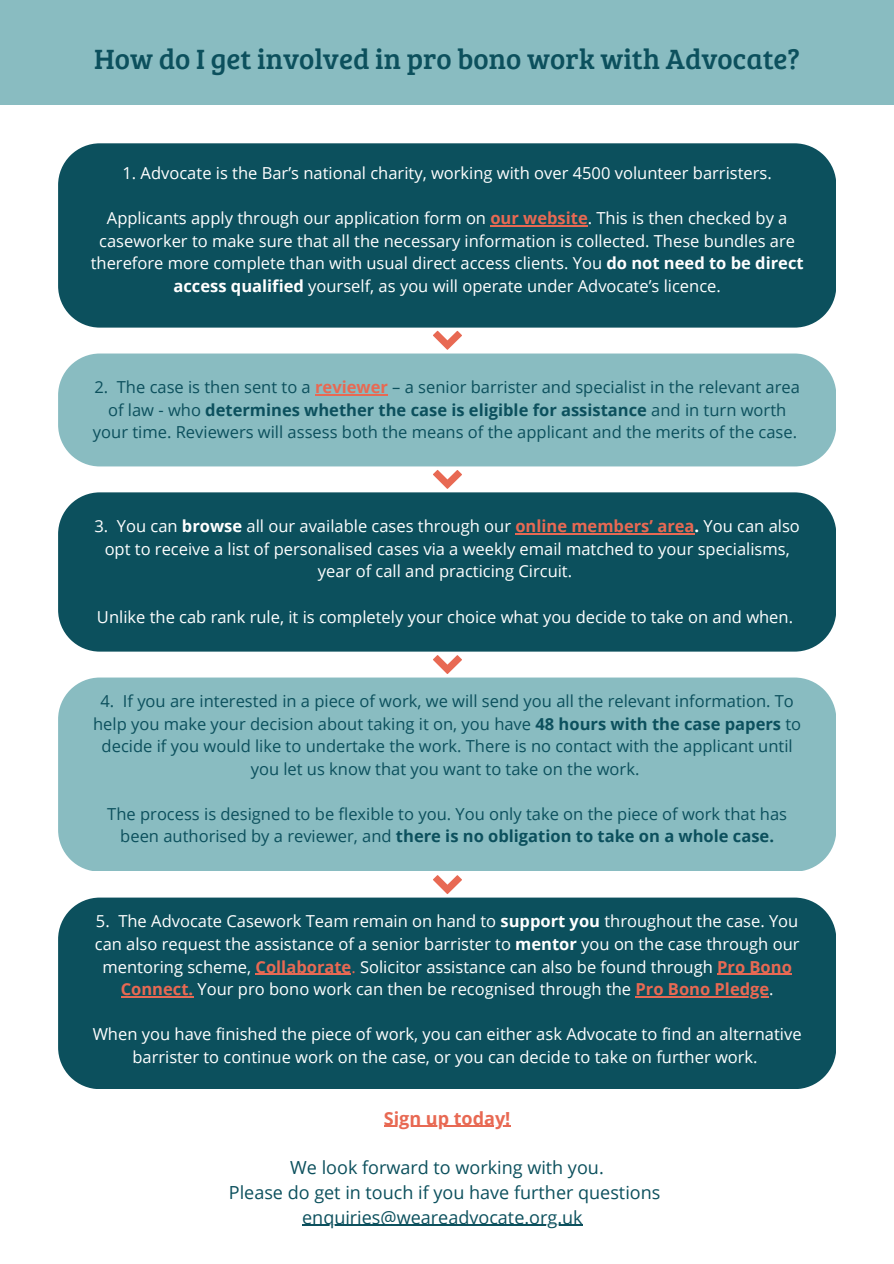
<style>
.page{position:relative;width:894px;height:1264px;background:#fff}
.page>*{position:absolute;margin:0;border:0;box-sizing:border-box;transform-origin:0 0}
.t1{font:28.8px "Bree Serif";color:#0c505d}
.t2{font:18px "Open Sans";color:#0c505d}
.t3{font:700 18px "Open Sans";color:#e86953}
.t4{font:16.5px/22.5px "Open Sans";color:#fff;text-align:center}
.t5{font:16.5px/22.5px "Open Sans";color:#0c505d;text-align:center}
.s1{font-weight:700;color:#e86953}
.s2{font-weight:700}
.s3{color:#e86953}
</style>
<div class="page">
<div style="left:58px;top:143px;width:777px;height:184px;background:#0c505d"></div>
<div style="left:58px;top:353px;width:777px;height:113px;background:#89bcc1"></div>
<div style="left:58px;top:492px;width:777px;height:159px;background:#0c505d"></div>
<div style="left:58px;top:677px;width:777px;height:194px;background:#89bcc1"></div>
<div style="left:58px;top:897px;width:777px;height:192px;background:#0c505d"></div>
<div style="left:0;top:0;width:893px;height:105px;background:#89bcc1"></div>
<svg style="left:433px;top:331px;width:29px;height:19px"></svg>
<svg style="left:433px;top:470px;width:29px;height:19px"></svg>
<svg style="left:433px;top:655px;width:29px;height:19px"></svg>
<svg style="left:433px;top:875px;width:29px;height:19px"></svg>
<hr style="left:490px;top:225px;width:97px;height:1px;background:#e86953">
<hr style="left:322px;top:394px;width:66px;height:1px;background:#e86953">
<hr style="left:515px;top:533px;width:179px;height:1px;background:#e86953">
<hr style="left:255px;top:973px;width:96px;height:1px;background:#e86953">
<hr style="left:717px;top:973px;width:74px;height:1px;background:#e86953">
<hr style="left:121px;top:996px;width:72px;height:1px;background:#e86953">
<hr style="left:635px;top:996px;width:134px;height:1px;background:#e86953">
<hr style="left:383px;top:1125px;width:127px;height:1px;background:#e86953">
<hr style="left:302px;top:1224px;width:280px;height:1px;background:#0c505d">
<p class="t1" style="left:94px;top:38px;width:707px">How do I get involved in pro bono work with Advocate?</p>
<p class="t4" style="left:122px;top:162px;width:650px">1. Advocate is the Bar’s national charity, working with over 4500 volunteer barristers.</p>
<p class="t4" style="left:91px;top:207px;width:714px">Applicants apply through our application form on <span class="s1">our website</span>. This is then checked by a caseworker to make sure that all the necessary information is collected. These bundles are therefore more complete than with usual direct access clients. You <span class="s2">do not need to be direct access qualified</span> yourself, as you will operate under Advocate’s licence.</p>
<p class="t5" style="left:93px;top:375px;width:708px">2. The case is then sent to a <span class="s1">reviewer</span> – a senior barrister and specialist in the relevant area of law - who <span class="s2">determines whether the case is eligible for assistance</span> and in turn worth your time. Reviewers will assess both the means of the applicant and the merits of the case.</p>
<p class="t4" style="left:94px;top:514px;width:706px">3. You can <span class="s2">browse</span> all our available cases through our <span class="s1">online members’ area</span><span class="s2">.</span> You can also opt to receive a list of personalised cases via a weekly email matched to your specialisms, year of call and practicing Circuit.</p>
<p class="t4" style="left:97px;top:605px;width:697px">Unlike the cab rank rule, it is completely your choice what you decide to take on and when.</p>
<p class="t5" style="left:93px;top:689px;width:709px">4. If you are interested in a piece of work, we will send you all the relevant information. To help you make your decision about taking it on, you have <span class="s2">48 hours with the case papers</span> to decide if you would like to undertake the work. There is no contact with the applicant until you let us know that you want to take on the work.</p>
<p class="t5" style="left:107px;top:802px;width:681px">The process is designed to be flexible to you. You only take on the piece of work that has been authorised by a reviewer, and <span class="s2">there is no obligation to take on a whole case.</span></p>
<p class="t4" style="left:95px;top:909px;width:706px">5. The Advocate Casework Team remain on hand to <span class="s2">support you</span> throughout the case. You can also request the assistance of a senior barrister to <span class="s2">mentor</span> you on the case through our mentoring scheme, <span class="s1">Collaborate</span><span class="s3">.</span> Solicitor assistance can also be found through <span class="s1">Pro Bono Connect.</span> Your pro bono work can then be recognised through the <span class="s1">Pro Bono Pledge</span>.</p>
<p class="t4" style="left:93px;top:1022px;width:710px">When you have finished the piece of work, you can either ask Advocate to find an alternative barrister to continue work on the case, or you can decide to take on further work.</p>
<p class="t3" style="left:383px;top:1105px;width:128px">Sign up today!</p>
<p class="t2" style="left:290px;top:1154px;width:315px">We look forward to working with you.</p>
<p class="t2" style="left:229px;top:1179px;width:433px">Please do get in touch if you have further questions</p>
<p class="t2" style="left:302px;top:1204px;width:282px">enquiries@weareadvocate.org.uk</p>
</div>
